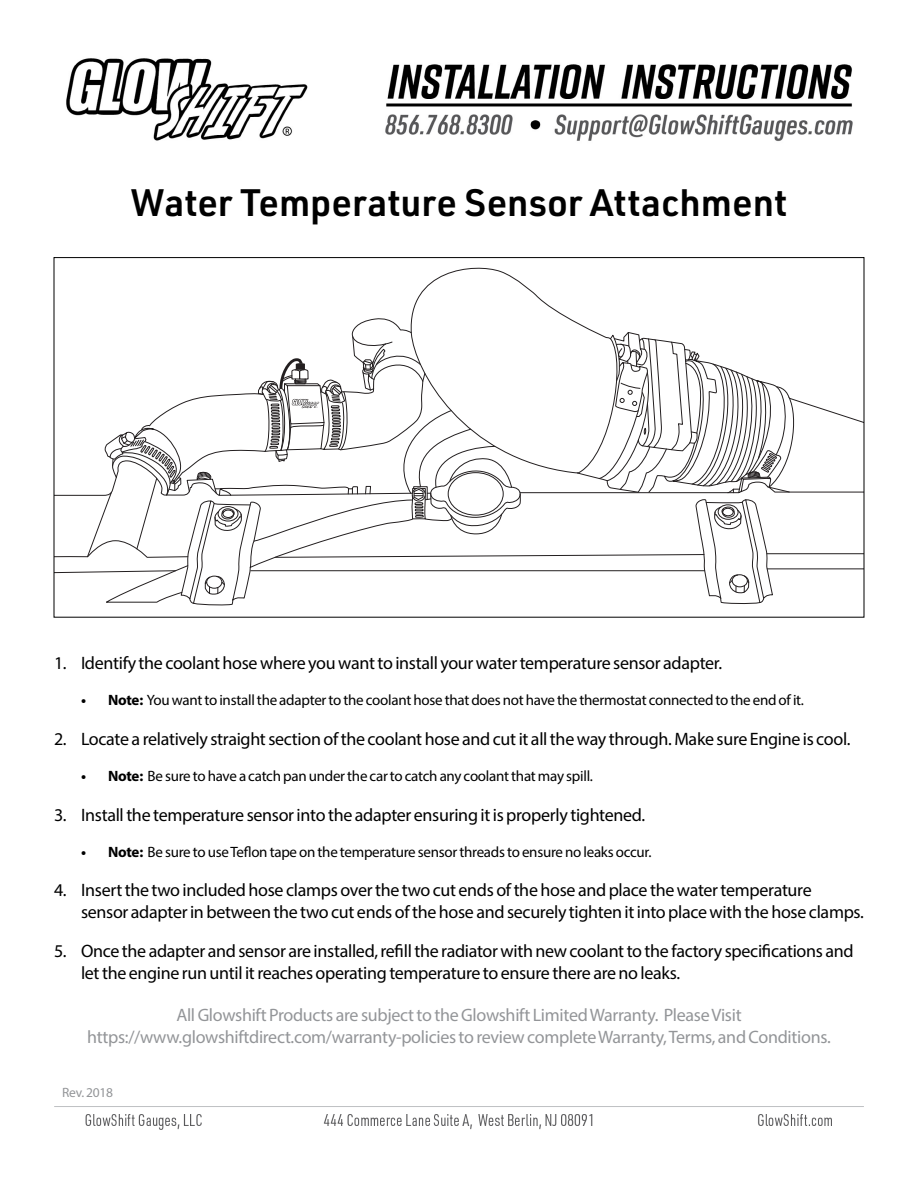
<style>
.page{position:relative;width:918px;height:1188px;background:#fff}
.page>*{position:absolute;margin:0;border:0;box-sizing:border-box;transform-origin:0 0}
.t1{font:600 37.5px "URWDIN";color:#000}
.t2{font:18px/21.6px "Myriad Pro";letter-spacing:-.015em;color:#000}
.t3{font:18px/21.6px "Myriad Pro";letter-spacing:-.015em;color:#939598;text-align:center}
.t4{font:15px "Myriad Pro";letter-spacing:-.015em;color:#000}
.t5{font:13.5px "Myriad Pro";letter-spacing:-.015em;color:#939598}
.s1{font-weight:700}
</style>
<div class="page">
<img style="left:54px;top:1106px;width:810px;height:24px">
<img style="left:66px;top:58px;width:787px;height:84px">
<svg style="left:411px;top:267px;width:155px;height:49px"></svg>
<svg style="left:56px;top:316px;width:806px;height:290px"></svg>
<h1 class="t1" style="left:131px;top:177px;width:658px">Water Temperature Sensor Attachment</h1>
<p class="t2" style="left:54px;top:652px;width:670px">1. Identify the coolant hose where you want to install your water temperature sensor adapter.</p>
<p class="t4" style="left:81px;top:691px;width:725px"><span class="s1">• Note:</span> You want to install the adapter to the coolant hose that does not have the thermostat connected to the end of it.</p>
<p class="t2" style="left:54px;top:728px;width:798px">2. Locate a relatively straight section of the coolant hose and cut it all the way through. Make sure Engine is cool.</p>
<p class="t4" style="left:81px;top:767px;width:513px"><span class="s1">• Note:</span> Be sure to have a catch pan under the car to catch any coolant that may spill.</p>
<p class="t2" style="left:54px;top:803px;width:593px">3. Install the temperature sensor into the adapter ensuring it is properly tightened.</p>
<p class="t4" style="left:81px;top:842px;width:572px"><span class="s1">• Note:</span> Be sure to use Teflon tape on the temperature sensor threads to ensure no leaks occur.</p>
<p class="t2" style="left:81px;top:879px;width:785px;text-indent:-27px">4. Insert the two included hose clamps over the two cut ends of the hose and place the water temperature<br>sensor adapter in between the two cut ends of the hose and securely tighten it into place with the hose clamps.</p>
<p class="t2" style="left:81px;top:940px;width:774px;text-indent:-27px">5. Once the adapter and sensor are installed, refill the radiator with new coolant to the factory specifications and let the engine run until it reaches operating temperature to ensure there are no leaks.</p>
<p class="t3" style="left:87px;top:1004px;width:745px">All Glowshift Products are subject to the Glowshift Limited Warranty. Please Visit https://www.glowshiftdirect.com/warranty-policies to review complete Warranty, Terms, and Conditions.</p>
<p class="t5" style="left:62px;top:1084px;width:53px">Rev. 2018</p>
</div>
